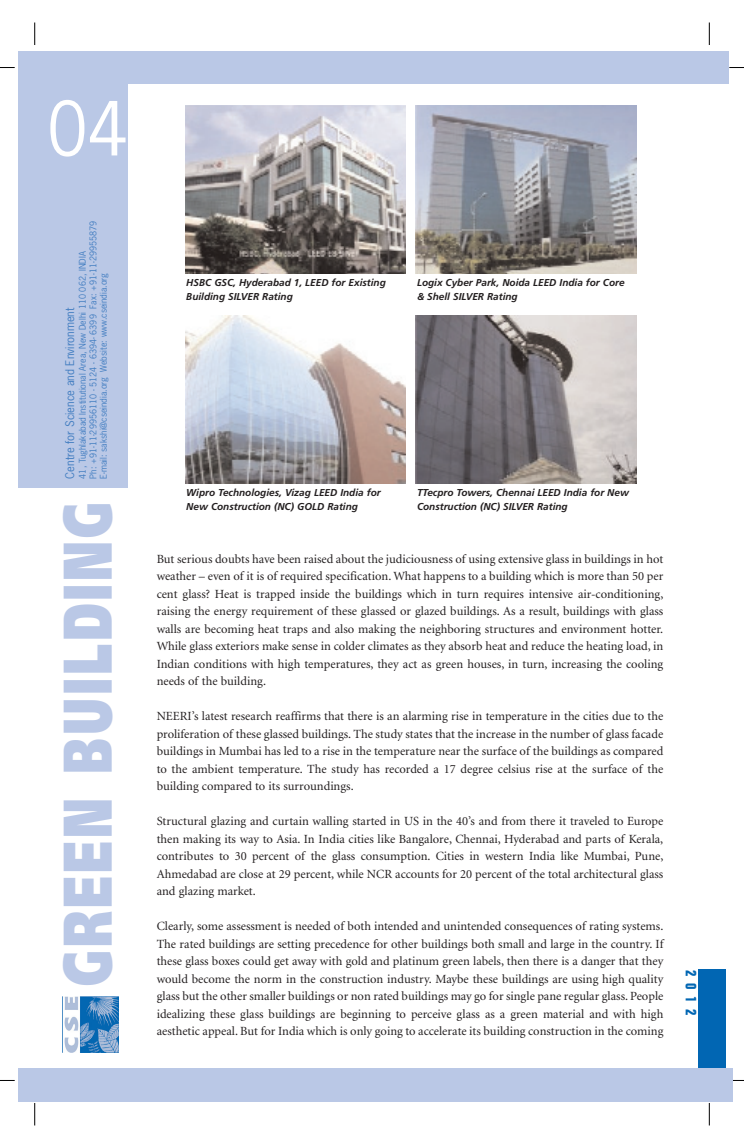
<style>
.page{position:relative;width:744px;height:1148px;background:#fff}
.page>*{position:absolute;margin:0;border:0;box-sizing:border-box;transform-origin:0 0}
.t1{font:70px "News Gothic";color:#fff}
.t2{font:900 68.75px "Frutiger";letter-spacing:.06em;color:#bac8e6;scale:.68 1}
.t3{font:700 condensed 15px "Folio";color:#0166b3}
.t4{font:12.5px/17.5px "Minion";color:#231f20;text-align:justify}
.t5{font:11.25px "News Gothic";color:#437ec1}
.t6{font:italic 700 10px/13.8px "Frutiger";color:#231f20}
.t7{font:8.75px/10.5px "News Gothic";color:#437ec1}
</style>
<div class="page">
<svg style="left:0;top:67px;width:15px;height:1px"></svg>
<svg style="left:0;top:1080px;width:15px;height:1px"></svg>
<svg style="left:729px;top:67px;width:15px;height:1px"></svg>
<svg style="left:732px;top:1080px;width:12px;height:1px"></svg>
<svg style="left:34px;top:22px;width:1px;height:23px"></svg>
<svg style="left:709px;top:22px;width:1px;height:23px"></svg>
<svg style="left:709px;top:1103px;width:1px;height:22px"></svg>
<svg style="left:34px;top:1103px;width:1px;height:22px"></svg>
<div style="left:18px;top:51px;width:710px;height:436px;background:#bac8e6"></div>
<img style="left:64px;top:996px;width:55px;height:56px">
<div style="left:128px;top:84px;width:604px;height:419px;background:#fff"></div>
<div style="left:698px;top:968px;width:27px;height:105px;background:#0166b3"></div>
<div style="left:18px;top:1068px;width:714px;height:33px;background:#bac8e6"></div>
<img style="left:186px;top:105px;width:219px;height:169px">
<img style="left:416px;top:105px;width:220px;height:169px">
<img style="left:186px;top:315px;width:219px;height:169px">
<img style="left:416px;top:315px;width:220px;height:169px">
<h1 class="t1" style="left:47px;top:101px;width:82px">04</h1>
<p class="t7" style="left:78px;top:478px;width:259px;rotate:-90deg">41, Tughlakabad Institutional Area, New Delhi 110 062, INDIA<br>Ph: +91-11-29956110 - 5124 - 6394- 6399 Fax: +91-11-29955879<br>E-mail: sakshi@cseindia.org Website: www.cseindia.org</p>
<p class="t5" style="left:66px;top:478px;width:172px;rotate:-90deg">Centre for Science and Environment</p>
<h2 class="t2" style="left:60px;top:985px;width:713px;rotate:-90deg">GREEN BUILDING</h2>
<p class="t6" style="left:186px;top:277px;width:201px">HSBC GSC, Hyderabad 1, LEED for Existing<br>Building SILVER Rating</p>
<p class="t6" style="left:417px;top:277px;width:209px">Logix Cyber Park, Noida LEED India for Core &amp; Shell SILVER Rating</p>
<p class="t6" style="left:186px;top:487px;width:196px">Wipro Technologies, Vizag LEED India for<br>New Construction (NC) GOLD Rating</p>
<p class="t6" style="left:417px;top:487px;width:213px">TTecpro Towers, Chennai LEED India for New<br>Construction (NC) SILVER Rating</p>
<p class="t4" style="left:157px;top:551px;width:508px">But serious doubts have been raised about the judiciousness of using extensive glass in buildings in hot weather – even of it is of required specification. What happens to a building which is more than 50 per cent glass? Heat is trapped inside the buildings which in turn requires intensive air-conditioning, raising the energy requirement of these glassed or glazed buildings. As a result, buildings with glass walls are becoming heat traps and also making the neighboring structures and environment hotter.<br>While glass exteriors make sense in colder climates as they absorb heat and reduce the heating load, in Indian conditions with high temperatures, they act as green houses, in turn, increasing the cooling needs of the building.</p>
<p class="t4" style="left:157px;top:708px;width:508px">NEERI’s latest research reaffirms that there is an alarming rise in temperature in the cities due to the proliferation of these glassed buildings. The study states that the increase in the number of glass facade buildings in Mumbai has led to a rise in the temperature near the surface of the buildings as compared to the ambient temperature. The study has recorded a 17 degree celsius rise at the surface of the building compared to its surroundings.</p>
<p class="t4" style="left:157px;top:813px;width:508px">Structural glazing and curtain walling started in US in the 40’s and from there it traveled to Europe then making its way to Asia. In India cities like Bangalore, Chennai, Hyderabad and parts of Kerala, contributes to 30 percent of the glass consumption. Cities in western India like Mumbai, Pune, Ahmedabad are close at 29 percent, while NCR accounts for 20 percent of the total architectural glass and glazing market.</p>
<p class="t4" style="left:157px;top:918px;width:508px">Clearly, some assessment is needed of both intended and unintended consequences of rating systems.<br>The rated buildings are setting precedence for other buildings both small and large in the country. If these glass boxes could get away with gold and platinum green labels, then there is a danger that they would become the norm in the construction industry. Maybe these buildings are using high quality glass but the other smaller buildings or non rated buildings may go for single pane regular glass. People idealizing these glass buildings are beginning to perceive glass as a green material and with high aesthetic appeal. But for India which is only going to accelerate its building construction in the coming</p>
<p class="t3" style="left:696px;top:970px;width:46px;rotate:90deg">2012</p>
</div>
